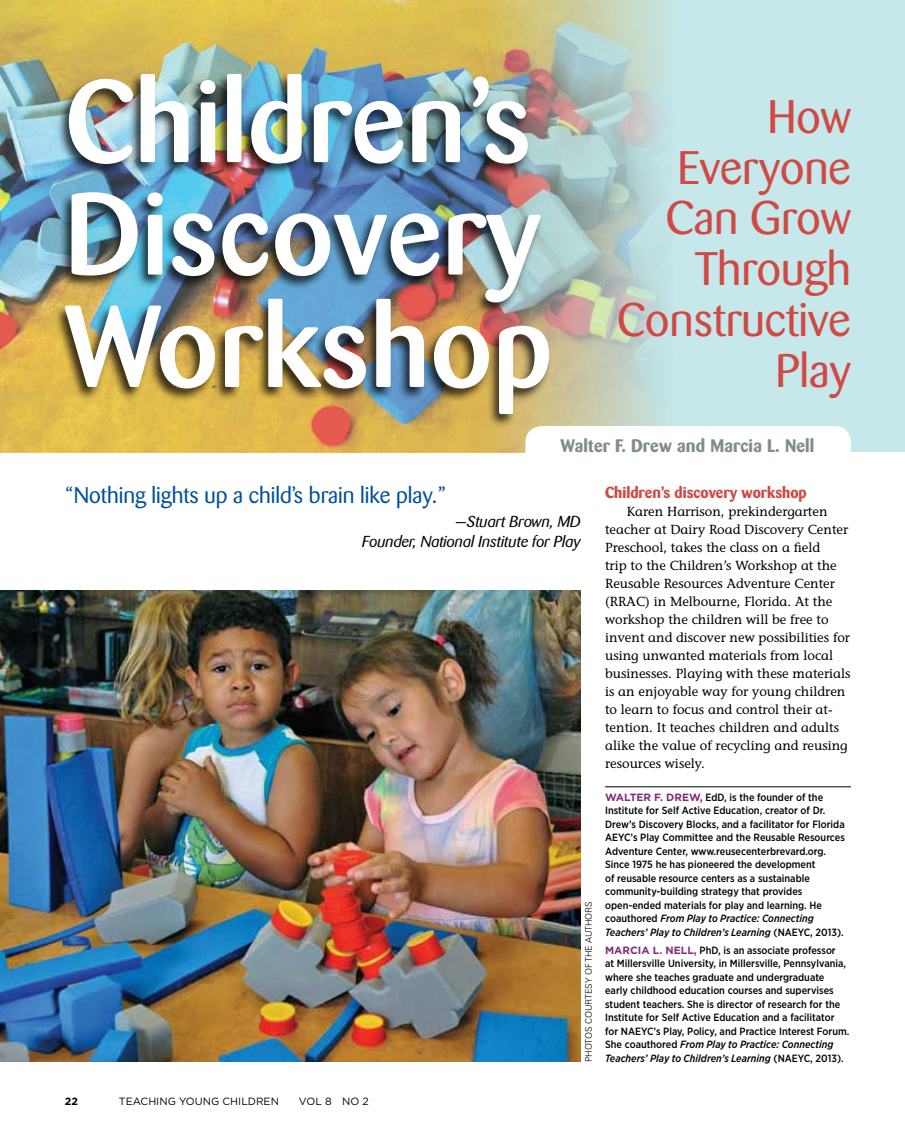
<style>
.page{position:relative;width:905px;height:1134px;background:#fff}
.page>*{position:absolute;margin:0;border:0;box-sizing:border-box;transform-origin:0 0}
.t1{font:500 115.35px/112.5px "Barmeno";color:#fff}
.t2{font:46.5px/50.8px "Barmeno";color:#d04944;text-align:right}
.t3{font:22.5px "Barmeno";color:#00529c}
.t4{font:700 18px "Barmeno";letter-spacing:.01em;color:#7f8d8e}
.t5{font:italic 15.75px/19.5px "Barmeno";color:#000;text-align:right}
.t6{font:700 15.75px "Barmeno";color:#d04944}
.t7{font:500 13.2px/18px "Stone Informal Std";color:#000}
.t8{font:500 10.5px/13.5px "Gotham Narrow";color:#000}
.t9{font:10.5px "Gotham";color:#000}
.t10{font:700 10.5px "Gotham";color:#000}
.t11{font:300 9px "Univers LT Std";color:#000}
.s1{font-family:"Gotham";font-weight:700;color:#832b7c}
.s2{font-style:italic}
</style>
<div class="page">
<img style="left:0;top:0;width:904px;height:452px">
<svg style="left:525px;top:426px;width:325px;height:27px"></svg>
<div style="left:53px;top:72px;width:499px;height:356px;background:#000;opacity:.75"></div>
<img style="left:0;top:591px;width:580px;height:471px">
<hr style="left:605px;top:786px;width:246px;height:1px;background:#000">
<h1 class="t1" style="left:65px;top:66px;width:489px">Children’s<br>Discovery<br>Workshop</h1>
<h2 class="t2" style="left:617px;top:91px;width:235px">How<br>Everyone<br>Can Grow<br>Through<br>Constructive<br>Play</h2>
<h3 class="t4" style="left:560px;top:435px;width:255px">Walter F. Drew and Marcia L. Nell</h3>
<h3 class="t6" style="left:605px;top:483px;width:203px">Children’s discovery workshop</h3>
<p class="t7" style="left:605px;top:502px;width:247px;text-indent:22px">Karen Harrison, prekindergarten teacher at Dairy Road Discovery Center Preschool, takes the class on a field<br>trip to the Children’s Workshop at the Reusable Resources Adventure Center (RRAC) in Melbourne, Florida. At the workshop the children will be free to invent and discover new possibilities for using unwanted materials from local businesses. Playing with these materials is an enjoyable way for young children to learn to focus and control their at&shy;tention. It teaches children and adults alike the value of recycling and reusing resources wisely.</p>
<h3 class="t3" style="left:65px;top:482px;width:383px">“Nothing lights up a child’s brain like play.”</h3>
<h3 class="t5" style="left:362px;top:512px;width:220px">—Stuart Brown, MD<br>Founder, National Institute for Play</h3>
<p class="t10" style="left:65px;top:1095px;width:15px">22</p>
<p class="t9" style="left:119px;top:1095px;width:162px">TEACHING YOUNG CHILDREN</p>
<p class="t9" style="left:299px;top:1095px;width:71px">VOL 8 NO 2</p>
<p class="t11" style="left:583px;top:1062px;width:162px;rotate:-90deg">PHOTOS COURTESY OF THE AUTHORS</p>
<p class="t8" style="left:605px;top:790px;width:241px"><span class="s1">WALTER F. DREW,</span> EdD, is the founder of the Institute for Self Active Education, creator of Dr.<br>Drew’s Discovery Blocks, and a facilitator for Florida AEYC’s Play Committee and the Reusable Resources Adventure Center, www.reusecenterbrevard.org.<br>Since 1975 he has pioneered the development<br>of reusable resource centers as a sustainable community-building strategy that provides open-ended materials for play and learning. He coauthored <span class="s2">From Play to Practice: Connecting Teachers’ Play to Children’s Learning</span> (NAEYC, 2013).</p>
<p class="t8" style="left:605px;top:943px;width:246px"><span class="s1">MARCIA L. NELL,</span> PhD, is an associate professor<br>at Millersville University, in Millersville, Pennsylvania, where she teaches graduate and undergraduate early childhood education courses and supervises student teachers. She is director of research for the Institute for Self Active Education and a facilitator for NAEYC’s Play, Policy, and Practice Interest Forum.<br>She coauthored <span class="s2">From Play to Practice: Connecting Teachers’ Play to Children’s Learning</span> (NAEYC, 2013).</p>
</div>
